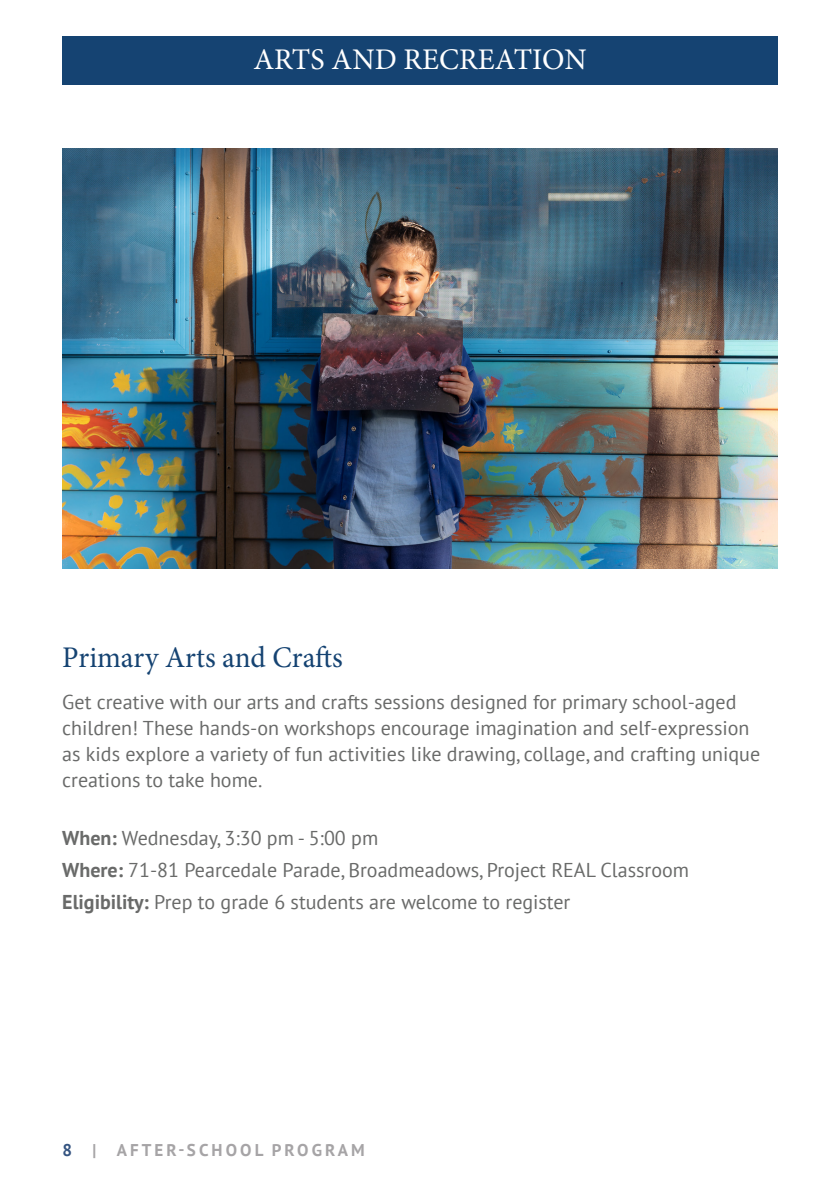
<style>
.page{position:relative;width:840px;height:1191px;background:#fff}
.page>*{position:absolute;margin:0;border:0;box-sizing:border-box;transform-origin:0 0}
.t1{font:30px "Minion Pro";color:#154372}
.t2{font:30px "Minion Pro";color:#fff}
.t3{font:20px/26px "PT Sans";color:#696a69}
.t4{font:700 17px "PT Sans";letter-spacing:.18em;color:#a6a4a6}
.s1{font-weight:700}
.s2{color:#355481}
</style>
<div class="page">
<div style="left:62px;top:37px;width:715px;height:48px;background:#154372"></div>
<img style="left:62px;top:148px;width:715px;height:421px">
<p class="t2" style="left:253px;top:40px;width:334px">ARTS AND RECREATION</p>
<p class="t1" style="left:62px;top:637px;width:282px">Primary Arts and Crafts</p>
<p class="t3" style="left:62px;top:688px;width:699px">Get creative with our arts and crafts sessions designed for primary school-aged children! These hands-on workshops encourage imagination and self-expression as kids explore a variety of fun activities like drawing, collage, and crafting unique creations to take home.</p>
<p class="t3" style="left:62px;top:824px;width:317px"><span class="s1">When:</span> Wednesday, 3:30 pm - 5:00 pm</p>
<p class="t3" style="left:62px;top:856px;width:628px"><span class="s1">Where:</span> 71-81 Pearcedale Parade, Broadmeadows, Project REAL Classroom</p>
<p class="t3" style="left:62px;top:888px;width:509px"><span class="s1">Eligibility:</span> Prep to grade 6 students are welcome to register</p>
<p class="t4" style="left:62px;top:1138px;width:304px"><span class="s2">8</span> | AFTER-SCHOOL PROGRAM</p>
</div>
